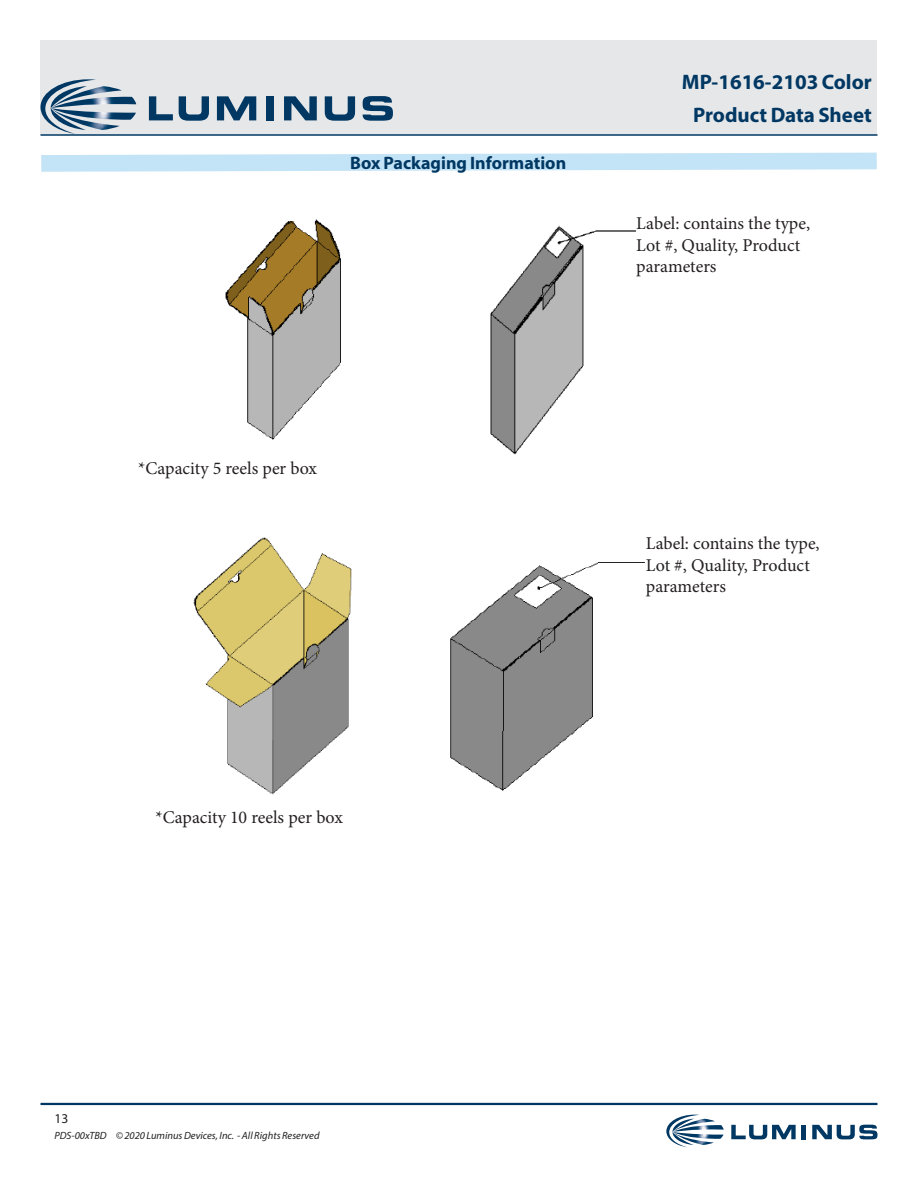
<style>
.page{position:relative;width:918px;height:1188px;background:#fff}
.page>*{position:absolute;margin:0;border:0;box-sizing:border-box;transform-origin:0 0}
.DS_Title1{font:700 21px "Myriad Pro";color:#003863}
.t1{font:18px/21.6px "Minion Pro";color:#231f20}
.t2{font:700 18px "Myriad Pro";letter-spacing:-.005em;color:#003863}
.zzFooterRight2{font:13.5px "Myriad Pro";color:#231f20}
.zzFooterRight1{font:italic 10.5px "Myriad Pro";color:#231f20}
</style>
<div class="page">
<div style="left:40px;top:40px;width:838px;height:95px;background:#e6e7e9"></div>
<hr style="left:40px;top:1103px;width:838px;height:2px;background:#003863">
<hr style="left:40px;top:134px;width:838px;height:2px;background:#003863">
<svg style="left:41px;top:153px;width:836px;height:19px;background:#cae6f7"></svg>
<svg style="left:666px;top:1115px;width:58px;height:32px"></svg>
<svg style="left:731px;top:1125px;width:65px;height:14px"></svg>
<hr style="left:802px;top:1125px;width:4px;height:14px;background:#003863">
<svg style="left:812px;top:1125px;width:65px;height:14px"></svg>
<img style="left:225px;top:219px;width:411px;height:236px">
<img style="left:193px;top:537px;width:452px;height:258px">
<svg style="left:40px;top:79px;width:96px;height:55px"></svg>
<svg style="left:149px;top:96px;width:24px;height:24px"></svg>
<svg style="left:179px;top:96px;width:30px;height:25px"></svg>
<svg style="left:217px;top:96px;width:39px;height:24px"></svg>
<div style="left:266px;top:96px;width:8px;height:24px;background:#003863"></div>
<svg style="left:284px;top:96px;width:33px;height:24px"></svg>
<svg style="left:325px;top:96px;width:30px;height:25px"></svg>
<svg style="left:363px;top:96px;width:30px;height:25px"></svg>
<p class="t2" style="left:350px;top:151px;width:218px">Box Packaging Information</p>
<p class="DS_Title1" style="left:682px;top:68px;width:191px">MP-1616-2103 Color</p>
<p class="DS_Title1" style="left:693px;top:101px;width:180px">Product Data Sheet</p>
<p class="t1" style="left:636px;top:213px;width:175px">Label: contains the type,<br>Lot #, Quality, Product parameters</p>
<p class="t1" style="left:138px;top:457px;width:180px">*Capacity 5 reels per box</p>
<p class="t1" style="left:646px;top:533px;width:175px">Label: contains the type,<br>Lot #, Quality, Product parameters</p>
<p class="t1" style="left:156px;top:806px;width:189px">*Capacity 10 reels per box</p>
<p class="zzFooterRight2" style="left:54px;top:1110px;width:15px">13</p>
<p class="zzFooterRight1" style="left:54px;top:1129px;width:267px">PDS-00xTBD © 2020 Luminus Devices, Inc. - All Rights Reserved</p>
</div>
